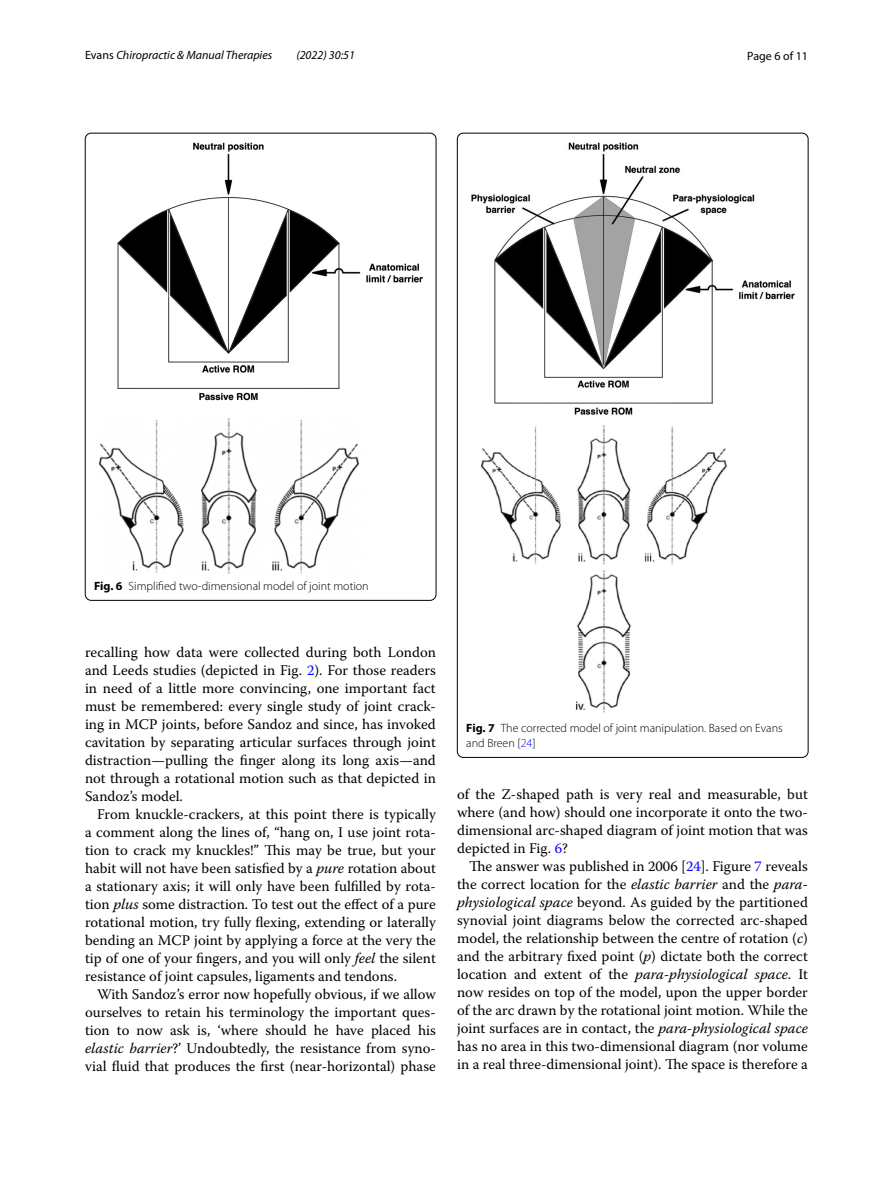
<style>
.page{position:relative;width:893px;height:1187px;background:#fff}
.page>*{position:absolute;margin:0;border:0;box-sizing:border-box;transform-origin:0 0}
.t1{font:14.7px/18px "Warnock Pro";color:#000;text-align:justify}
.t2{font:300 12px/15px "Myriad Pro";color:#000}
.t3{font:italic 12px "Myriad Pro";color:#000}
.t4{font:12px "Myriad Pro";color:#000}
.s1{font-style:normal}
.s2{font-weight:700}
.s3{color:#00f}
.s4{font-style:italic}
</style>
<div class="page">
<img style="left:471px;top:142px;width:323px;height:571px">
<img style="left:99px;top:142px;width:323px;height:432px">
<p class="t3" style="left:85px;top:48px;width:189px"><span class="s1">Evans</span> Chiropractic &amp; Manual Therapies</p>
<p class="t3" style="left:296px;top:48px;width:60px">(2022) 30:51</p>
<p class="t4" style="left:747px;top:48px;width:62px">Page 6 of 11</p>
<p class="t2" style="left:94px;top:579px;width:276px"><span class="s2">Fig. 6</span> Simplified two-dimensional model of joint motion</p>
<p class="t1" style="left:85px;top:642px;width:352px">recalling how data were collected during both London and Leeds studies (depicted in Fig. <span class="s3">2</span>). For those readers in need of a little more convincing, one important fact must be remembered: every single study of joint crack&shy;ing in MCP joints, before Sandoz and since, has invoked cavitation by separating articular surfaces through joint distraction—pulling the finger along its long axis—and not through a rotational motion such as that depicted in Sandoz’s model.</p>
<p class="t1" style="left:85px;top:804px;width:352px;text-indent:12px">From knuckle-crackers, at this point there is typically a comment along the lines of, “hang on, I use joint rota&shy;tion to crack my knuckles!” This may be true, but your habit will not have been satisfied by a <span class="s4">pure</span> rotation about a stationary axis; it will only have been fulfilled by rota&shy;tion <span class="s4">plus</span> some distraction. To test out the effect of a pure rotational motion, try fully flexing, extending or laterally bending an MCP joint by applying a force at the very the tip of one of your fingers, and you will only <span class="s4">feel</span> the silent resistance of joint capsules, ligaments and tendons.</p>
<p class="t1" style="left:85px;top:984px;width:352px;text-indent:12px">With Sandoz’s error now hopefully obvious, if we allow ourselves to retain his terminology the important ques&shy;tion to now ask is, ‘where should he have placed his <span class="s4">elastic barrier</span>?’ Undoubtedly, the resistance from syno&shy;vial fluid that produces the first (near-horizontal) phase</p>
<p class="t2" style="left:466px;top:720px;width:318px"><span class="s2">Fig. 7</span> The corrected model of joint manipulation. Based on Evans and Breen [<span class="s3">24</span>]</p>
<p class="t1" style="left:457px;top:785px;width:352px">of the Z-shaped path is very real and measurable, but where (and how) should one incorporate it onto the two&shy;dimensional arc-shaped diagram of joint motion that was depicted in Fig. <span class="s3">6</span>?</p>
<p class="t1" style="left:457px;top:857px;width:352px;text-indent:12px">The answer was published in 2006 [<span class="s3">24</span>]. Figure <span class="s3">7</span> reveals the correct location for the <span class="s4">elastic barrier</span> and the <span class="s4">para&shy;physiological space</span> beyond. As guided by the partitioned synovial joint diagrams below the corrected arc-shaped model, the relationship between the centre of rotation (<span class="s4">c</span>) and the arbitrary fixed point (<span class="s4">p</span>) dictate both the correct location and extent of the <span class="s4">para-physiological space</span>. It now resides on top of the model, upon the upper border of the arc drawn by the rotational joint motion. While the joint surfaces are in contact, the <span class="s4">para-physiological space </span>has no area in this two-dimensional diagram (nor volume in a real three-dimensional joint). The space is therefore a</p>
</div>
